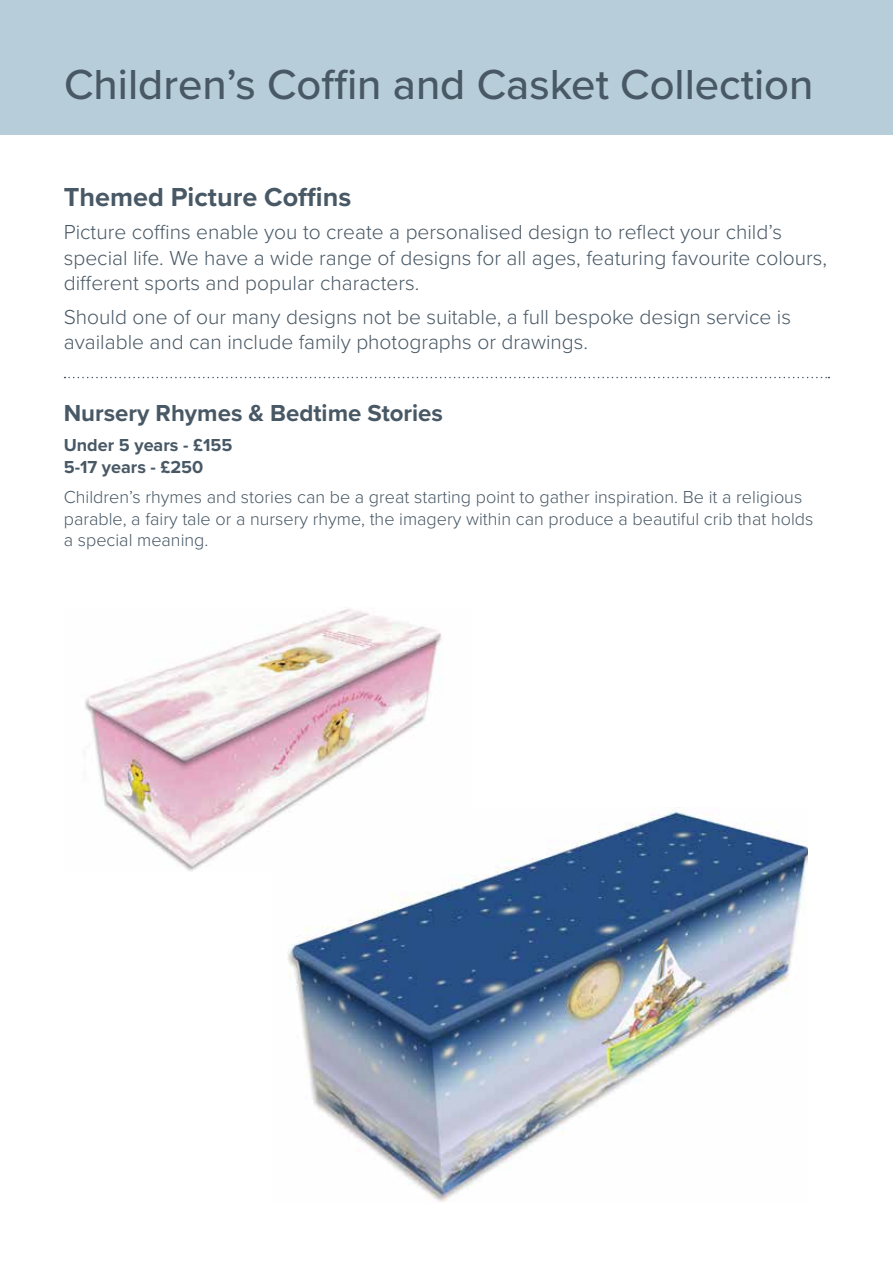
<style>
.page{position:relative;width:893px;height:1263px;background:#fff}
.page>*{position:absolute;margin:0;border:0;box-sizing:border-box;transform-origin:0 0}
.t1{font:500 43.5px "Proxima Nova";color:#485865}
.t2{font:700 27px "Proxima Nova";color:#485865}
.t3{font:700 24px "Proxima Nova";color:#485865}
.t4{font:300 21px/25.2px "Proxima Nova";color:#485865}
.t5{font:300 18px/21.6px "Proxima Nova";color:#485865}
.t6{font:700 18px/21.6px "Proxima Nova";color:#485865}
</style>
<div class="page">
<div style="left:0;top:0;width:893px;height:134px;background:#b7cdd9"></div>
<svg style="left:65px;top:377px;width:764px;height:1px"></svg>
<img style="left:287px;top:809px;width:521px;height:393px">
<img style="left:85px;top:608px;width:386px;height:263px">
<h1 class="t1" style="left:64px;top:52px;width:751px">Children’s Coffin and Casket Collection</h1>
<p class="t2" style="left:64px;top:177px;width:289px">Themed Picture Coffins</p>
<p class="t4" style="left:64px;top:219px;width:765px">Picture coffins enable you to create a personalised design to reflect your child’s special life. We have a wide range of designs for all ages, featuring favourite colours, different sports and popular characters.</p>
<p class="t4" style="left:64px;top:303px;width:729px">Should one of our many designs not be suitable, a full bespoke design service is available and can include family photographs or drawings.</p>
<p class="t3" style="left:64px;top:395px;width:381px">Nursery Rhymes &amp; Bedtime Stories</p>
<p class="t6" style="left:64px;top:434px;width:170px">Under 5 years - £155<br>5-17 years - £250</p>
<p class="t5" style="left:64px;top:485px;width:751px">Children’s rhymes and stories can be a great starting point to gather inspiration. Be it a religious parable, a fairy tale or a nursery rhyme, the imagery within can produce a beautiful crib that holds a special meaning.</p>
</div>
